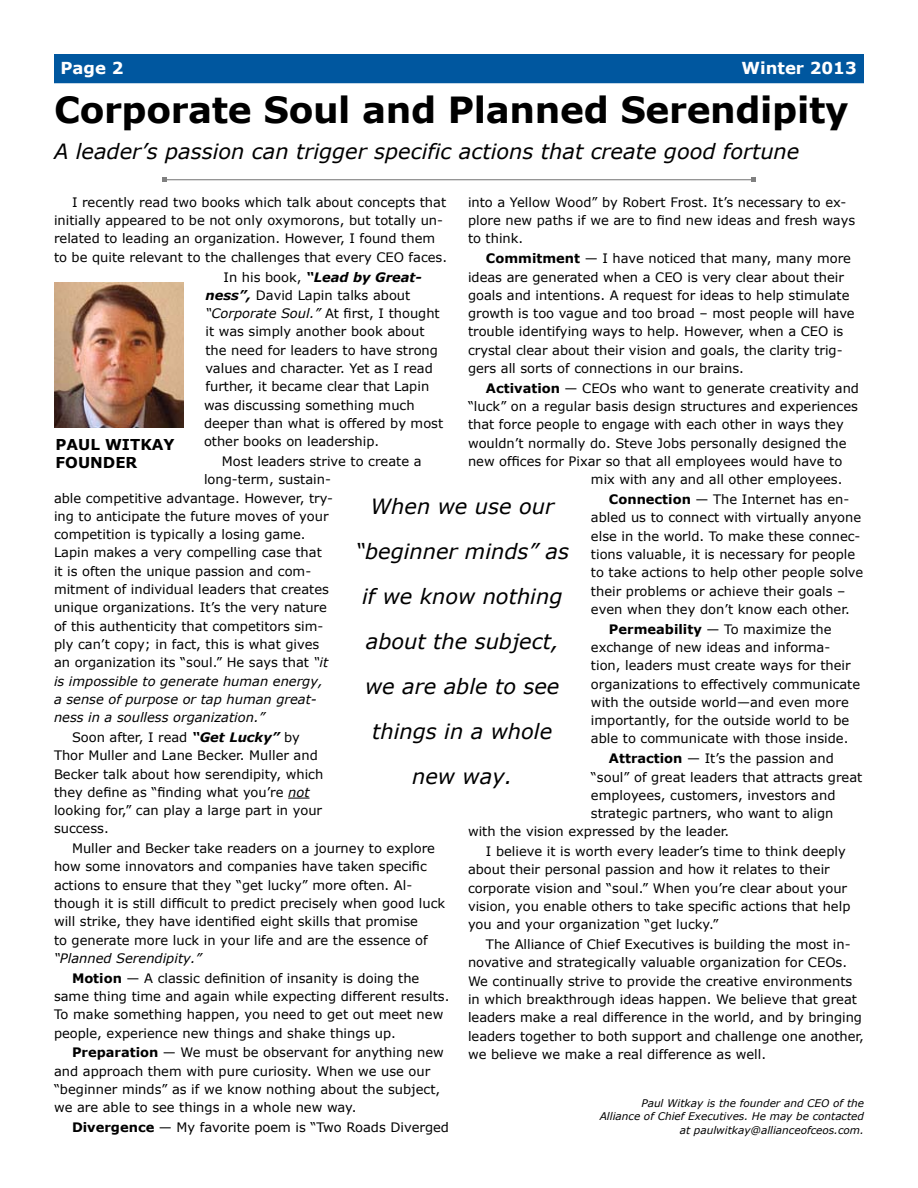
<style>
.page{position:relative;width:918px;height:1188px;background:#fff}
.page>*{position:absolute;margin:0;border:0;box-sizing:border-box;transform-origin:0 0}
.t1{font:700 36px "Verdana";letter-spacing:-.01em;color:#000}
.t2{font:italic 21px/45px "Verdana";color:#000;text-align:center}
.t3{font:700 16.5px "Verdana";color:#fff}
.t4{font:700 15px/18px "Verdana";color:#000}
.t5{font:13.05px/18.3px "Verdana";color:#000}
.t6{font:italic 13.05px "Verdana";color:#000}
.t7{font:italic 10.5px/13.5px "Verdana";color:#000;text-align:right}
.s1{font-weight:700;font-style:italic}
.s2{font-style:italic}
.s3{font-weight:700}
</style>
<div class="page">
<div style="left:54px;top:54px;width:810px;height:29px;background:#00579f"></div>
<svg style="left:288px;top:798px;width:22px;height:1px"></svg>
<img style="left:54px;top:283px;width:130px;height:145px">
<hr style="left:164px;top:179px;width:590px;height:1px;background:#000">
<svg style="left:162px;top:177px;width:4px;height:5px"></svg>
<svg style="left:752px;top:177px;width:4px;height:5px"></svg>
<p class="t3" style="left:60px;top:56px;width:64px">Page 2</p>
<p class="t3" style="left:742px;top:56px;width:117px">Winter 2013</p>
<h1 class="t1" style="left:54px;top:84px;width:796px">Corporate Soul and Planned Serendipity</h1>
<h2 class="t2" style="left:54px;top:129px;width:747px">A leader’s passion can trigger specific actions that create good fortune</h2>
<p class="t5" style="left:54px;top:193px;width:395px;text-indent:18px">I recently read two books which talk about concepts that initially appeared to be not only oxymorons, but totally un&shy;related to leading an organization. However, I found them to be quite relevant to the challenges that every CEO faces.</p>
<p class="t5" style="left:204px;top:267px;width:241px;text-indent:20px">In his book, <span class="s1">“Lead by Great&shy;ness”,</span> David Lapin talks about <span class="s2">“Corporate Soul.”</span> At first, I thought it was simply another book about the need for leaders to have strong values and character. Yet as I read further, it became clear that Lapin was discussing something much deeper than what is offered by most other books on leadership.</p>
<p class="t5" style="left:222px;top:452px;width:201px">Most leaders strive to create a</p>
<p class="t5" style="left:204px;top:470px;width:128px">long-term, sustain-</p>
<p class="t5" style="left:54px;top:489px;width:281px">able competitive advantage. However, try-</p>
<p class="t5" style="left:54px;top:507px;width:276px">ing to anticipate the future moves of your</p>
<p class="t5" style="left:54px;top:525px;width:253px">competition is typically a losing game.</p>
<p class="t5" style="left:54px;top:543px;width:269px">Lapin makes a very compelling case that</p>
<p class="t5" style="left:54px;top:562px;width:259px">it is often the unique passion and com-</p>
<p class="t5" style="left:54px;top:580px;width:276px">mitment of individual leaders that creates</p>
<p class="t5" style="left:54px;top:598px;width:274px">unique organizations. It’s the very nature</p>
<p class="t5" style="left:54px;top:617px;width:271px">of this authenticity that competitors sim-</p>
<p class="t5" style="left:54px;top:635px;width:267px">ply can’t copy; in fact, this is what gives</p>
<p class="t5" style="left:54px;top:653px;width:276px">an organization its “soul.” He says that <span class="s2">“it</span></p>
<p class="t6" style="left:54px;top:672px;width:270px">is impossible to generate human energy,</p>
<p class="t6" style="left:54px;top:690px;width:264px">a sense of purpose or tap human great-</p>
<p class="t6" style="left:54px;top:708px;width:212px">ness in a soulless organization.”</p>
<p class="t5" style="left:54px;top:728px;width:271px;text-indent:18px">Soon after, I read <span class="s1">“Get Lucky”</span> by Thor Muller and Lane Becker. Muller and Becker talk about how serendipity, which they define as “finding what you’re <span class="s2">not </span>looking for,” can play a large part in your success.</p>
<p class="t5" style="left:54px;top:839px;width:393px;text-indent:18px">Muller and Becker take readers on a journey to explore how some innovators and companies have taken specific actions to ensure that they “get lucky” more often. Al&shy;though it is still difficult to predict precisely when good luck will strike, they have identified eight skills that promise<br>to generate more luck in your life and are the essence of</p>
<p class="t5" style="left:72px;top:948px;width:349px;line-height:19.8px;text-indent:-18px"><span class="s2">“Planned Serendipity.”<br></span><span class="s3">Motion</span> — A classic definition of insanity is doing the</p>
<p class="t5" style="left:54px;top:987px;width:397px">same thing time and again while expecting different results.<br>To make something happen, you need to get out meet new people, experience new things and shake things up.</p>
<p class="t5" style="left:54px;top:1043px;width:391px;text-indent:18px"><span class="s3">Preparation</span> — We must be observant for anything new and approach them with pure curiosity. When we use our “beginner minds” as if we know nothing about the subject, we are able to see things in a whole new way.</p>
<p class="t5" style="left:72px;top:1118px;width:379px"><span class="s3">Divergence</span> — My favorite poem is “Two Roads Diverged</p>
<p class="t5" style="left:468px;top:193px;width:389px">into a Yellow Wood” by Robert Frost. It’s necessary to ex&shy;plore new paths if we are to find new ideas and fresh ways to think.</p>
<p class="t5" style="left:468px;top:249px;width:388px;text-indent:18px"><span class="s3">Commitment</span> — I have noticed that many, many more ideas are generated when a CEO is very clear about their goals and intentions. A request for ideas to help stimulate growth is too vague and too broad – most people will have trouble identifying ways to help. However, when a CEO is crystal clear about their vision and goals, the clarity trig&shy;gers all sorts of connections in our brains.</p>
<p class="t5" style="left:486px;top:379px;width:375px"><span class="s3">Activation</span> — CEOs who want to generate creativity and</p>
<p class="t5" style="left:468px;top:397px;width:391px">“luck” on a regular basis design structures and experiences</p>
<p class="t5" style="left:468px;top:415px;width:377px">that force people to engage with each other in ways they</p>
<p class="t5" style="left:468px;top:434px;width:380px">wouldn’t normally do. Steve Jobs personally designed the</p>
<p class="t5" style="left:468px;top:452px;width:376px">new offices for Pixar so that all employees would have to</p>
<p class="t5" style="left:591px;top:470px;width:253px">mix with any and all other employees.</p>
<p class="t5" style="left:591px;top:490px;width:274px;text-indent:18px"><span class="s3">Connection</span> — The Internet has en&shy;abled us to connect with virtually anyone else in the world. To make these connec&shy;tions valuable, it is necessary for people to take actions to help other people solve their problems or achieve their goals – even when they don’t know each other.</p>
<p class="t5" style="left:591px;top:620px;width:271px;text-indent:18px"><span class="s3">Permeability</span> — To maximize the exchange of new ideas and informa&shy;tion, leaders must create ways for their organizations to effectively communicate with the outside world—and even more importantly, for the outside world to be able to communicate with those inside.</p>
<p class="t5" style="left:609px;top:749px;width:226px"><span class="s3">Attraction</span> — It’s the passion and</p>
<p class="t5" style="left:591px;top:767px;width:273px">“soul” of great leaders that attracts great</p>
<p class="t5" style="left:591px;top:786px;width:246px">employees, customers, investors and</p>
<p class="t5" style="left:591px;top:804px;width:244px">strategic partners, who want to align</p>
<p class="t5" style="left:468px;top:822px;width:263px">with the vision expressed by the leader.</p>
<p class="t5" style="left:468px;top:842px;width:384px;text-indent:18px">I believe it is worth every leader’s time to think deeply about their personal passion and how it relates to their corporate vision and “soul.” When you’re clear about your vision, you enable others to take specific actions that help you and your organization “get lucky.”</p>
<p class="t5" style="left:468px;top:935px;width:398px;text-indent:18px">The Alliance of Chief Executives is building the most in&shy;novative and strategically valuable organization for CEOs.<br>We continually strive to provide the creative environments in which breakthrough ideas happen. We believe that great leaders make a real difference in the world, and by bringing leaders together to both support and challenge one another, we believe we make a real difference as well.</p>
<p class="t4" style="left:56px;top:435px;width:121px">PAUL WITKAY<br>FOUNDER</p>
<h2 class="t2" style="left:355px;top:484px;width:215px">When we use our “beginner minds” as if we know nothing about the subject, we are able to see things in a whole new way.</h2>
<p class="t7" style="left:600px;top:1096px;width:266px">Paul Witkay is the founder and CEO of the<br>Alliance of Chief Executives. He may be contacted at paulwitkay@allianceofceos.com.</p>
</div>
